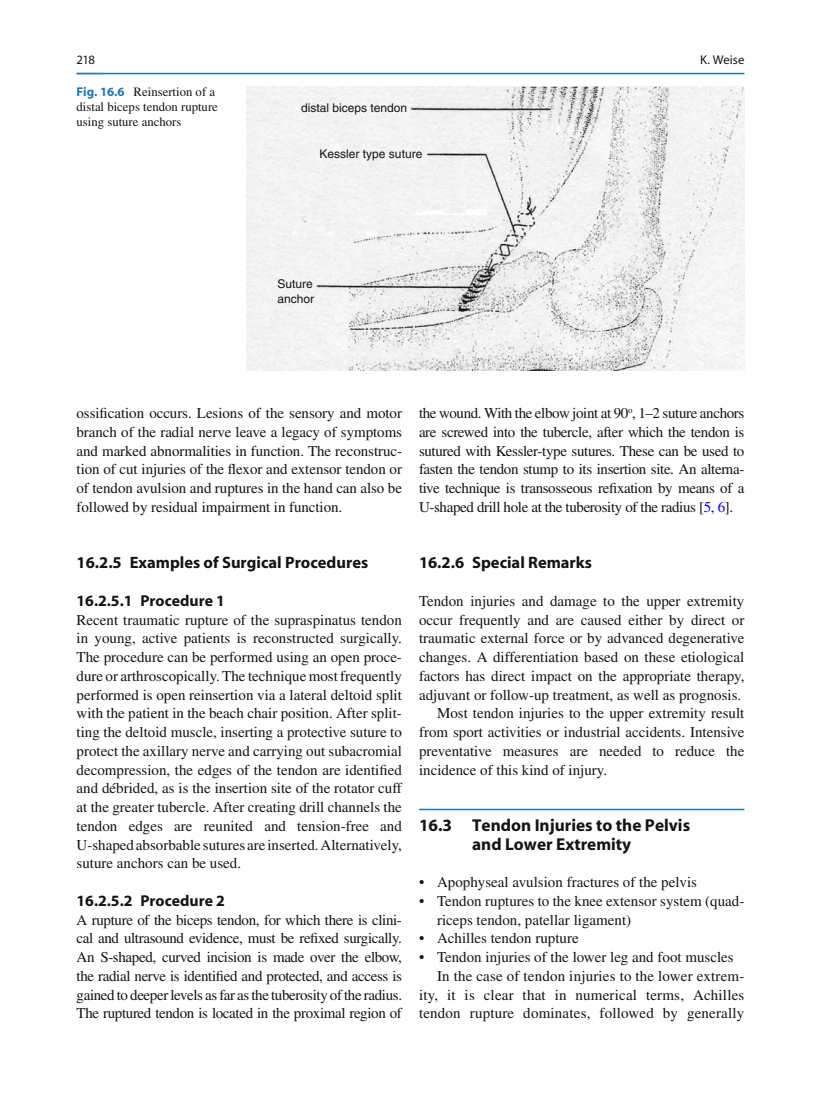
<style>
.page{position:relative;width:821px;height:1106px;background:#fff}
.page>*{position:absolute;margin:0;border:0;box-sizing:border-box;transform-origin:0 0}
.t1{font:700 17.25px/18.8px "Myriad";color:#131413;text-align:center}
.t2{font:700 16.5px "Myriad";color:#131413}
.t3{font:700 15.75px "Myriad";color:#131413}
.t4{font:15px/18.8px "Times";color:#131413;text-align:justify}
.t5{font:12.75px/15px "Times";color:#131413}
.t6{font:12.75px "Myriad";letter-spacing:-.01em;color:#131413}
.t7{font:12px/14.4px "Helvetica";color:#131413}
.s1{font-family:"Myriad";font-weight:700;color:#1f77b9}
.s2{color:#00f}
</style>
<div class="page">
<hr style="left:77px;top:73px;width:667px;height:1px;background:#1f77b9">
<hr style="left:419px;top:808px;width:325px;height:2px;background:#1f77b9">
<img style="left:247px;top:86px;width:497px;height:284px">
<p class="t6" style="left:77px;top:55px;width:20px">218</p>
<p class="t6" style="left:700px;top:55px;width:46px">K. Weise</p>
<p class="t5" style="left:77px;top:86px;width:143px"><span class="s1">Fig. 16.6</span> Reinsertion of a distal biceps tendon rupture using suture anchors</p>
<p class="t7" style="left:301px;top:101px;width:108px">distal biceps tendon</p>
<p class="t7" style="left:319px;top:148px;width:104px">Kessler type suture</p>
<p class="t7" style="left:277px;top:278px;width:38px">Suture anchor</p>
<p class="t4" style="left:77px;top:405px;width:327px">ossi fi cation occurs. Lesions of the sensory and motor branch of the radial nerve leave a legacy of symptoms and marked abnormalities in function. The reconstruc&shy;tion of cut injuries of the fl exor and extensor tendon or of tendon avulsion and ruptures in the hand can also be followed by residual impairment in function.</p>
<p class="t4" style="left:419px;top:405px;width:327px">the wound. With the elbow joint at 90 <sup>o</sup> , 1–2 suture anchors are screwed into the tubercle, after which the tendon is sutured with Kessler-type sutures. These can be used to fasten the tendon stump to its insertion site. An alterna&shy;tive technique is transosseous re fi xation by means of a U-shaped drill hole at the tuberosity of the radius [ <span class="s2">5, 6</span> ] .</p>
<p class="t2" style="left:77px;top:556px;width:293px">16.2.5 Examples of Surgical Procedures</p>
<p class="t3" style="left:77px;top:594px;width:150px">16.2.5.1 Procedure 1</p>
<p class="t4" style="left:77px;top:611px;width:327px">Recent traumatic rupture of the supraspinatus tendon in young, active patients is reconstructed surgically.<br>The procedure can be performed using an open proce&shy;dure or arthroscopically. The technique most frequently performed is open reinsertion via a lateral deltoid split with the patient in the beach chair position. After split&shy;ting the deltoid muscle, inserting a protective suture to protect the axillary nerve and carrying out subacromial decompression, the edges of the tendon are identi fi ed and débrided, as is the insertion site of the rotator cuff at the greater tubercle. After creating drill channels the tendon edges are reunited and tension-free and U-shaped absorbable sutures are inserted. Alternatively, suture anchors can be used.</p>
<p class="t3" style="left:77px;top:894px;width:150px">16.2.5.2 Procedure 2</p>
<p class="t4" style="left:77px;top:911px;width:327px">A rupture of the biceps tendon, for which there is clini&shy;cal and ultrasound evidence, must be re fi xed surgically.<br>An S-shaped, curved incision is made over the elbow, the radial nerve is identi fi ed and protected, and access is gained to deeper levels as far as the tuberosity of the radius.<br>The ruptured tendon is located in the proximal region of</p>
<p class="t2" style="left:419px;top:556px;width:174px">16.2.6 Special Remarks</p>
<p class="t4" style="left:419px;top:593px;width:327px">Tendon injuries and damage to the upper extremity</p>
<p class="t4" style="left:419px;top:611px;width:327px">occur frequently and are caused either by direct or</p>
<p class="t4" style="left:419px;top:630px;width:327px">traumatic external force or by advanced degenerative</p>
<p class="t4" style="left:419px;top:649px;width:327px">changes. A differentiation based on these etiological</p>
<p class="t4" style="left:419px;top:668px;width:327px">factors has direct impact on the appropriate therapy,</p>
<p class="t4" style="left:419px;top:686px;width:324px">adjuvant or follow-up treatment, as well as prognosis.</p>
<p class="t4" style="left:437px;top:705px;width:309px">Most tendon injuries to the upper extremity result</p>
<p class="t4" style="left:419px;top:724px;width:327px">from sport activities or industrial accidents. Intensive</p>
<p class="t4" style="left:419px;top:743px;width:327px">preventative measures are needed to reduce the</p>
<p class="t4" style="left:419px;top:761px;width:190px">incidence of this kind of injury.</p>
<p class="t1" style="left:419px;top:817px;width:273px">16.3 Tendon Injuries to the Pelvis and Lower Extremity</p>
<p class="t4" style="left:419px;top:874px;width:280px">• Apophyseal avulsion fractures of the pelvis</p>
<p class="t4" style="left:437px;top:893px;width:309px;text-indent:-18px">• Tendon ruptures to the knee extensor system (quad&shy;riceps tendon, patellar ligament)</p>
<p class="t4" style="left:419px;top:930px;width:161px">• Achilles tendon rupture</p>
<p class="t4" style="left:419px;top:949px;width:316px">• Tendon injuries of the lower leg and foot muscles</p>
<p class="t4" style="left:437px;top:968px;width:309px">In the case of tendon injuries to the lower extrem-</p>
<p class="t4" style="left:419px;top:986px;width:327px">ity, it is clear that in numerical terms, Achilles</p>
<p class="t4" style="left:419px;top:1005px;width:327px">tendon rupture dominates, followed by generally</p>
</div>
